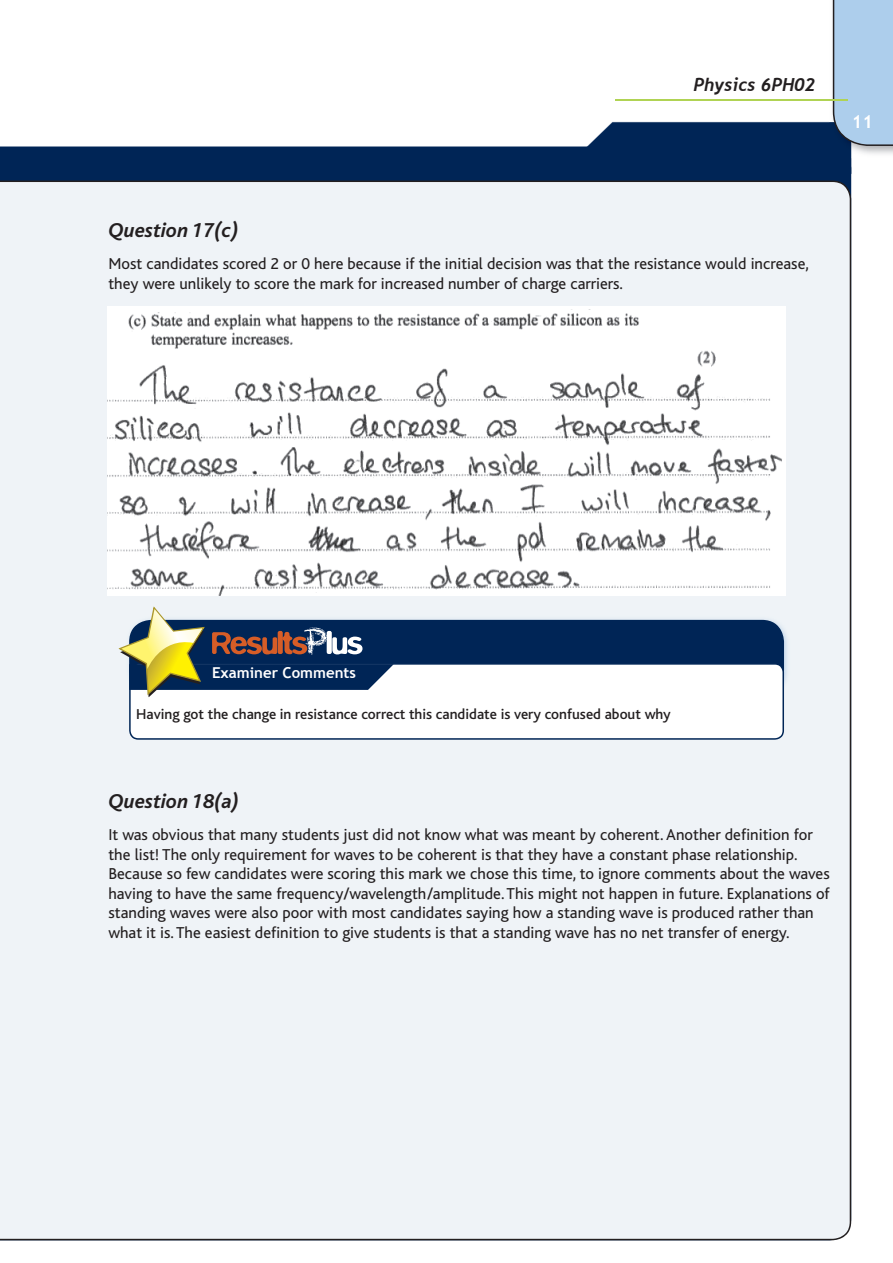
<style>
.page{position:relative;width:893px;height:1263px;background:#fff}
.page>*{position:absolute;margin:0;border:0;box-sizing:border-box;transform-origin:0 0}
.t1{font:italic 700 21px "Bliss";color:#231f20}
.t2{font:italic 700 18px "Trebuchet";color:#231f20}
.t3{font:700 18px "Trebuchet MS";color:#fff}
.t4{font:16.5px/19.5px "Bliss";color:#231f20}
.t5{font:500 15px "Bliss";color:#231f20}
.t6{font:700 15px "Trebuchet MS";color:#fff}
</style>
<div class="page">
<div style="left:0;top:146px;width:851px;height:35px;background:#002556"></div>
<div style="left:0;top:181px;width:851px;height:1059px;background:#eff3f7"></div>
<svg style="left:559px;top:0;width:334px;height:174px"></svg>
<hr style="left:615px;top:99px;width:233px;height:2px;background:#b0d354">
<img style="left:108px;top:306px;width:677px;height:289px">
<img style="left:125px;top:616px;width:666px;height:82px">
<div style="left:394px;top:620px;width:390px;height:43px;background:#002556"></div>
<svg style="left:129px;top:663px;width:655px;height:77px"></svg>
<svg style="left:117px;top:606px;width:277px;height:91px"></svg>
<p class="t2" style="left:693px;top:74px;width:123px">Physics 6PH02</p>
<p class="t1" style="left:108px;top:219px;width:131px">Question 17(c)</p>
<p class="t4" style="left:108px;top:254px;width:702px">Most candidates scored 2 or 0 here because if the initial decision was that the resistance would increase, they were unlikely to score the mark for increased number of charge carriers.</p>
<p class="t3" style="left:852px;top:110px;width:23px">11</p>
<p class="t6" style="left:212px;top:664px;width:145px">Examiner Comments</p>
<p class="t5" style="left:136px;top:707px;width:536px">Having got the change in resistance correct this candidate is very confused about why</p>
<p class="t1" style="left:108px;top:790px;width:132px">Question 18(a)</p>
<p class="t4" style="left:108px;top:825px;width:723px">It was obvious that many students just did not know what was meant by coherent. Another definition for the list! The only requirement for waves to be coherent is that they have a constant phase relationship.<br>Because so few candidates were scoring this mark we chose this time, to ignore comments about the waves having to have the same frequency/wavelength/amplitude. This might not happen in future. Explanations of standing waves were also poor with most candidates saying how a standing wave is produced rather than what it is. The easiest definition to give students is that a standing wave has no net transfer of energy.</p>
</div>
